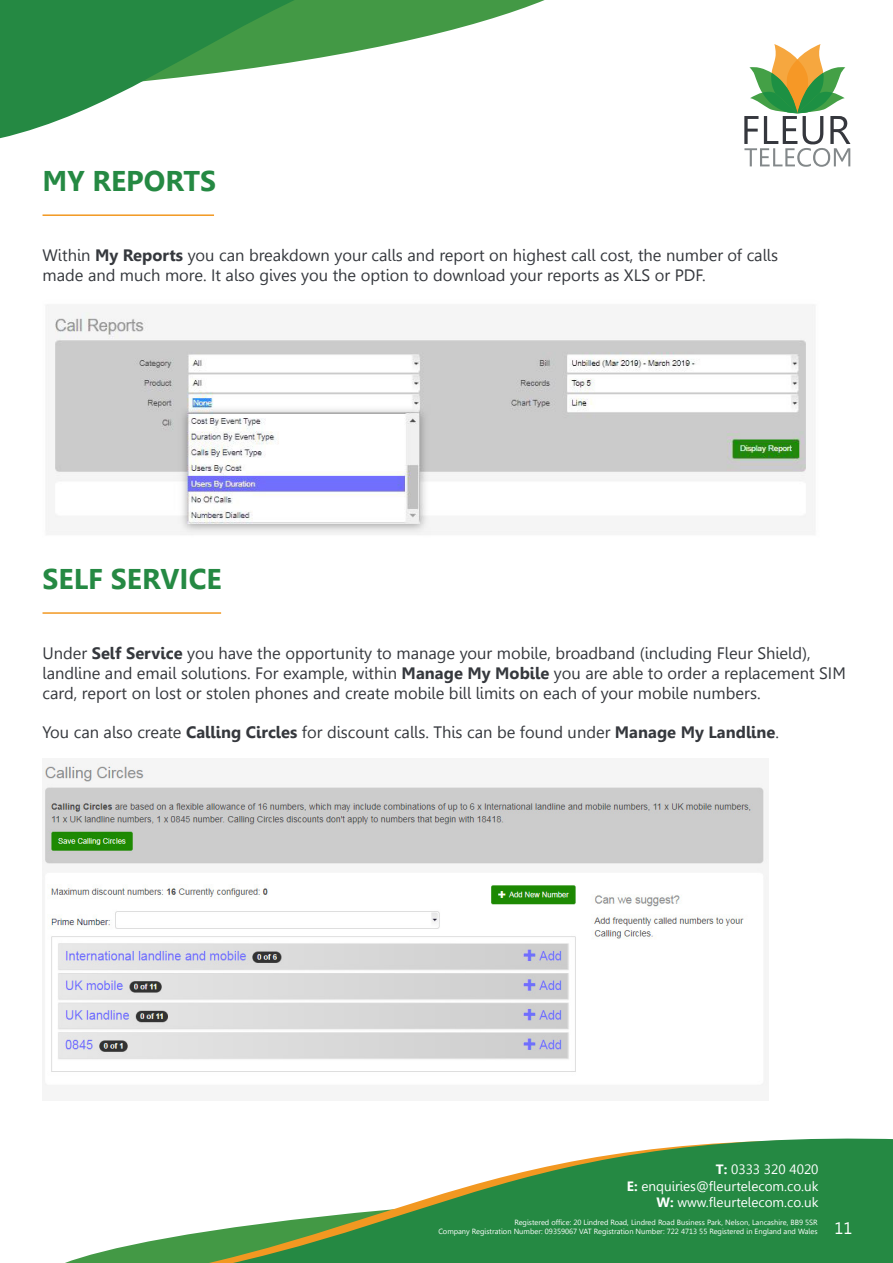
<style>
.page{position:relative;width:893px;height:1263px;background:#fff}
.page>*{position:absolute;margin:0;border:0;box-sizing:border-box;transform-origin:0 0}
.t1{font:700 28.5px "Leelawadee";color:#258943}
.t2{font:16.5px/19.8px "Leelawadee";color:#35383d}
.t3{font:13.5px/16.2px "Leelawadee";color:#fff;text-align:right}
.t4{font:7.5px/9px "Leelawadee";color:#fff}
.s1{font-weight:700}
.s2{font-size:16.5px}
</style>
<div class="page">
<svg style="left:497px;top:0;width:48px;height:17px"></svg>
<svg style="left:0;top:0;width:497px;height:139px"></svg>
<svg style="left:744px;top:44px;width:106px;height:123px"></svg>
<svg style="left:65px;top:1138px;width:828px;height:125px;fill:#258943"></svg>
<hr style="left:43px;top:214px;width:171px;height:2px;background:#f29821">
<hr style="left:43px;top:612px;width:178px;height:2px;background:#f29821">
<img style="left:46px;top:305px;width:769px;height:230px">
<img style="left:43px;top:763px;width:725px;height:323px">
<p class="t1" style="left:43px;top:164px;width:175px">MY REPORTS</p>
<p class="t2" style="left:43px;top:246px;width:737px">Within <span class="s1">My Reports</span> you can breakdown your calls and report on highest call cost, the number of calls made and much more. It also gives you the option to download your reports as XLS or PDF.</p>
<p class="t1" style="left:43px;top:562px;width:181px">SELF SERVICE</p>
<p class="t2" style="left:43px;top:644px;width:805px">Under <span class="s1">Self Service</span> you have the opportunity to manage your mobile, broadband (including Fleur Shield), landline and email solutions. For example, within <span class="s1">Manage My Mobile</span> you are able to order a replacement SIM card, report on lost or stolen phones and create mobile bill limits on each of your mobile numbers.</p>
<p class="t2" style="left:43px;top:723px;width:738px">You can also create <span class="s1">Calling Circles</span> for discount calls. This can be found under <span class="s1">Manage My Landline</span>.</p>
<p class="t3" style="left:627px;top:1162px;width:193px"><span class="s1">T:</span> 0333 320 4020<br><span class="s1">E:</span> enquiries@fleurtelecom.co.uk<br><span class="s1">W:</span> www.fleurtelecom.co.uk</p>
<p class="t4" style="left:438px;top:1218px;width:415px;text-indent:76px">Registered office: 20 Lindred Road, Lindred Road Business Park, Nelson, Lancashire, BB9 5SR<br>Company Registration Number: 09359067 VAT Registration Number: 722 4713 55 Registered in England and Wales <span class="s2">11</span></p>
</div>
